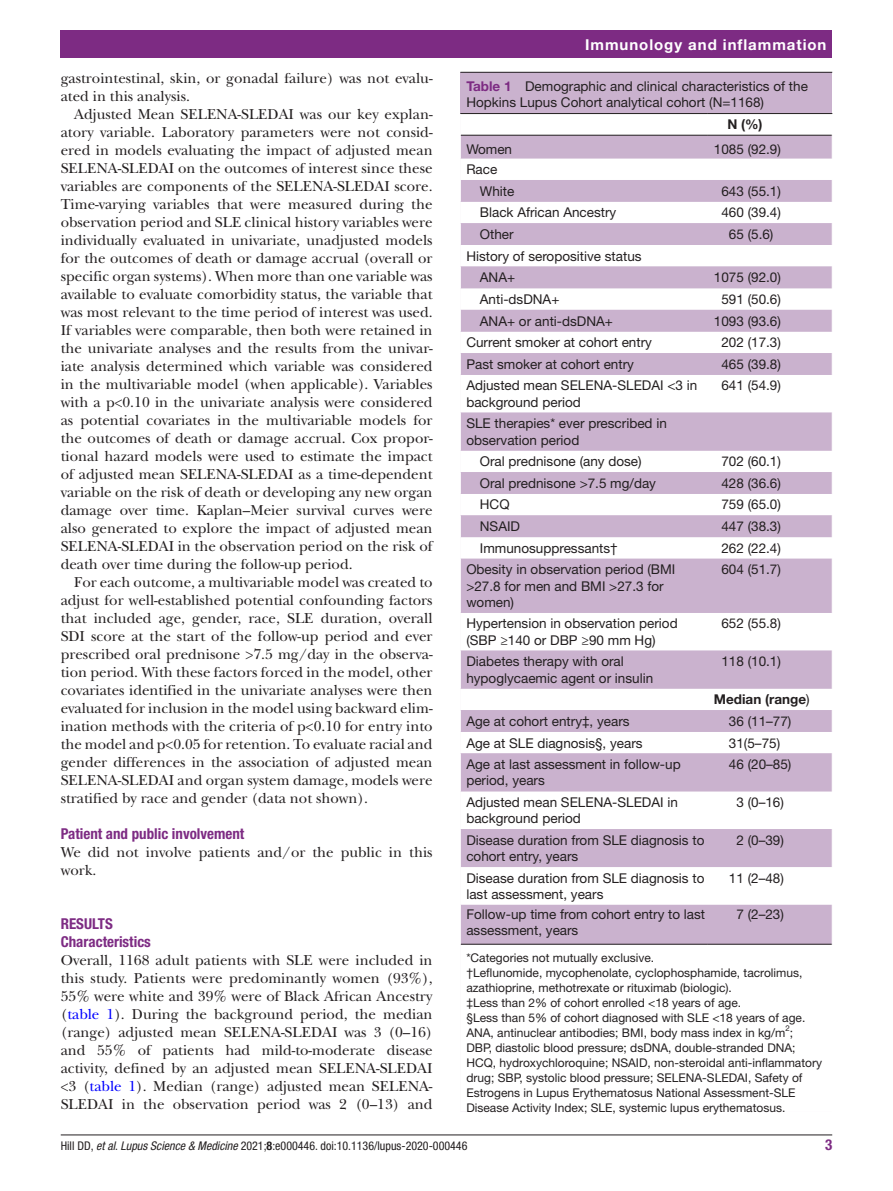
<style>
.page{position:relative;width:893px;height:1191px;background:#fff}
.page>*{position:absolute;margin:0;border:0;box-sizing:border-box;transform-origin:0 0}
.t1{font:15px/18px "New Baskerville";color:#231f20;text-align:justify}
.t2{font:700 condensed 15px/18px "Helvetica Neue LT Std";color:#7d2b83}
.t3{font:700 15px "Helvetica Neue LT Std";letter-spacing:.065em;color:#fff}
.t4{font:13.5px/16.2px "Helvetica Neue LT Std";color:#231f20}
.t5{font:700 13.5px "Helvetica Neue LT Std";color:#231f20}
.t6{font:12px/15px "Helvetica Neue LT Std";color:#231f20}
.t7{font:condensed 12px "Helvetica Neue LT Std";color:#231f20}
.s1{color:#00f}
.s2{font-weight:700;color:#7d2b83}
.s3{font-weight:400}
.s4{font-style:italic}
.s5{font-weight:700}
</style>
<div class="page">
<hr style="left:61px;top:1134px;width:771px;height:1px;background:#231f20">
<div style="left:61px;top:31px;width:771px;height:27px;background:#7d2b83"></div>
<div style="left:460px;top:73px;width:372px;height:1038px;background:#cab2ce"></div>
<hr style="left:460px;top:72px;width:372px;height:1px;background:#231f20">
<div style="left:461px;top:114px;width:371px;height:997px;background:#fff"></div>
<svg style="left:461px;top:136px;width:371px;height:808px"></svg>
<hr style="left:460px;top:113px;width:248px;height:1px;background:#231f20">
<hr style="left:460px;top:135px;width:248px;height:1px;background:#231f20">
<hr style="left:708px;top:113px;width:124px;height:1px;background:#231f20">
<hr style="left:708px;top:135px;width:124px;height:1px;background:#231f20">
<hr style="left:708px;top:944px;width:124px;height:1px;background:#231f20">
<hr style="left:460px;top:944px;width:248px;height:1px;background:#231f20">
<svg style="left:460px;top:114px;width:1px;height:261px"></svg>
<hr style="left:460px;top:375px;width:1px;height:38px;background:#fff">
<hr style="left:460px;top:413px;width:1px;height:37px;background:#fff">
<svg style="left:460px;top:450px;width:1px;height:109px"></svg>
<hr style="left:460px;top:559px;width:1px;height:54px;background:#fff">
<hr style="left:460px;top:613px;width:1px;height:37px;background:#fff">
<hr style="left:460px;top:650px;width:1px;height:38px;background:#fff">
<svg style="left:460px;top:688px;width:1px;height:65px"></svg>
<hr style="left:460px;top:753px;width:1px;height:38px;background:#fff">
<hr style="left:460px;top:791px;width:1px;height:38px;background:#fff">
<hr style="left:460px;top:829px;width:1px;height:38px;background:#fff">
<hr style="left:460px;top:867px;width:1px;height:38px;background:#fff">
<hr style="left:460px;top:905px;width:1px;height:39px;background:#fff">
<hr style="left:460px;top:944px;width:1px;height:167px;background:#fff">
<hr style="left:466px;top:961px;width:366px;height:1px;background:#fff">
<hr style="left:466px;top:991px;width:366px;height:1px;background:#fff">
<hr style="left:466px;top:1006px;width:366px;height:1px;background:#fff">
<hr style="left:466px;top:1021px;width:366px;height:1px;background:#fff">
<p class="t1" style="left:61px;top:69px;width:373px">gastrointestinal, skin, or gonadal failure) was not evalu&shy;ated in this analysis.</p>
<p class="t1" style="left:61px;top:105px;width:373px;text-indent:14px">Adjusted Mean SELENA-SLEDAI was our key explan&shy;atory variable. Laboratory parameters were not consid&shy;ered in models evaluating the impact of adjusted mean SELENA-SLEDAI on the outcomes of interest since these variables are components of the SELENA-SLEDAI score.<br>Time-varying variables that were measured during the observation period and SLE clinical history variables were individually evaluated in univariate, unadjusted models for the outcomes of death or damage accrual (overall or specific organ systems). When more than one variable was available to evaluate comorbidity status, the variable that was most relevant to the time period of interest was used.<br>If variables were comparable, then both were retained in the univariate analyses and the results from the univar&shy;iate analysis determined which variable was considered in the multivariable model (when applicable). Variables with a p&lt;0.10 in the univariate analysis were considered as potential covariates in the multivariable models for the outcomes of death or damage accrual. Cox propor&shy;tional hazard models were used to estimate the impact of adjusted mean SELENA-SLEDAI as a time-dependent variable on the risk of death or developing any new organ damage over time. Kaplan–Meier survival curves were also generated to explore the impact of adjusted mean SELENA-SLEDAI in the observation period on the risk of death over time during the follow-up period.</p>
<p class="t1" style="left:61px;top:573px;width:373px;text-indent:14px">For each outcome, a multivariable model was created to adjust for well-established potential confounding factors that included age, gender, race, SLE duration, overall SDI score at the start of the follow-up period and ever prescribed oral prednisone &gt;7.5 mg/day in the observa&shy;tion period. With these factors forced in the model, other covariates identified in the univariate analyses were then evaluated for inclusion in the model using backward elim&shy;ination methods with the criteria of p&lt;0.10 for entry into the model and p&lt;0.05 for retention. To evaluate racial and gender differences in the association of adjusted mean SELENA-SLEDAI and organ system damage, models were stratified by race and gender (data not shown).</p>
<p class="t2" style="left:61px;top:824px;width:185px">Patient and public involvement</p>
<p class="t1" style="left:61px;top:843px;width:373px">We did not involve patients and/or the public in this work.</p>
<p class="t2" style="left:61px;top:914px;width:92px">RESULTS<br>Characteristics</p>
<p class="t1" style="left:61px;top:951px;width:373px">Overall, 1168 adult patients with SLE were included in this study. Patients were predominantly women (93%), 55% were white and 39% were of Black African Ancestry (<span class="s1">table 1</span>). During the background period, the median (range) adjusted mean SELENA-SLEDAI was 3 (0–16) and 55% of patients had mild-to-moderate disease activity, defined by an adjusted mean SELENA-SLEDAI &lt;3 (<span class="s1">table 1</span>). Median (range) adjusted mean SELENA-SLEDAI in the observation period was 2 (0–13) and</p>
<p class="t3" style="left:585px;top:35px;width:243px">Immunology and inflammation</p>
<p class="t4" style="left:466px;top:77px;width:343px"><span class="s2">Table 1</span> Demographic and clinical characteristics of the<br>Hopkins Lupus Cohort analytical cohort (N=1168)</p>
<p class="t5" style="left:727px;top:116px;width:37px">N (%)</p>
<p class="t4" style="left:466px;top:141px;width:47px">Women</p>
<p class="t4" style="left:714px;top:141px;width:69px">1085 (92.9)</p>
<p class="t4" style="left:480px;top:158px;width:36px;line-height:21.6px;text-indent:-14px">Race<br>White</p>
<p class="t4" style="left:721px;top:182px;width:61px">643 (55.1)</p>
<p class="t4" style="left:480px;top:204px;width:138px">Black African Ancestry</p>
<p class="t4" style="left:721px;top:204px;width:61px">460 (39.4)</p>
<p class="t4" style="left:480px;top:226px;width:35px">Other</p>
<p class="t4" style="left:729px;top:226px;width:46px">65 (5.6)</p>
<p class="t4" style="left:480px;top:245px;width:163px;line-height:21.6px;text-indent:-14px">History of seropositive status<br>ANA+</p>
<p class="t4" style="left:714px;top:269px;width:69px">1075 (92.0)</p>
<p class="t4" style="left:480px;top:291px;width:81px">Anti-dsDNA+</p>
<p class="t4" style="left:721px;top:291px;width:61px">591 (50.6)</p>
<p class="t4" style="left:480px;top:312px;width:135px">ANA+ or anti-dsDNA+</p>
<p class="t4" style="left:714px;top:312px;width:69px">1093 (93.6)</p>
<p class="t4" style="left:466px;top:334px;width:187px">Current smoker at cohort entry</p>
<p class="t4" style="left:721px;top:334px;width:61px">202 (17.3)</p>
<p class="t4" style="left:466px;top:356px;width:169px">Past smoker at cohort entry</p>
<p class="t4" style="left:721px;top:356px;width:61px">465 (39.8)</p>
<p class="t4" style="left:466px;top:377px;width:232px">Adjusted mean SELENA-SLEDAI &lt;3 in background period</p>
<p class="t4" style="left:721px;top:377px;width:61px">641 (54.9)</p>
<p class="t4" style="left:466px;top:415px;width:202px">SLE therapies* ever prescribed in observation period</p>
<p class="t4" style="left:480px;top:453px;width:163px">Oral prednisone (any dose)</p>
<p class="t4" style="left:721px;top:453px;width:61px">702 (60.1)</p>
<p class="t4" style="left:480px;top:475px;width:178px">Oral prednisone &gt;7.5 mg/day</p>
<p class="t4" style="left:721px;top:475px;width:61px">428 (36.6)</p>
<p class="t4" style="left:480px;top:496px;width:31px">HCQ</p>
<p class="t4" style="left:721px;top:496px;width:61px">759 (65.0)</p>
<p class="t4" style="left:480px;top:518px;width:42px">NSAID</p>
<p class="t4" style="left:721px;top:518px;width:61px">447 (38.3)</p>
<p class="t4" style="left:480px;top:539px;width:139px">Immunosuppressants†</p>
<p class="t4" style="left:721px;top:539px;width:61px">262 (22.4)</p>
<p class="t4" style="left:466px;top:561px;width:211px">Obesity in observation period (BMI &gt;27.8 for men and BMI &gt;27.3 for women)</p>
<p class="t4" style="left:721px;top:561px;width:61px">604 (51.7)</p>
<p class="t4" style="left:466px;top:615px;width:213px">Hypertension in observation period (SBP ≥140 or DBP ≥90 mm Hg)</p>
<p class="t4" style="left:721px;top:615px;width:61px">652 (55.8)</p>
<p class="t4" style="left:466px;top:653px;width:188px">Diabetes therapy with oral hypoglycaemic agent or insulin</p>
<p class="t4" style="left:721px;top:653px;width:61px">118 (10.1)</p>
<p class="t5" style="left:714px;top:691px;width:97px">Median (range<span class="s3">)</span></p>
<p class="t4" style="left:466px;top:713px;width:165px">Age at cohort entry‡, years</p>
<p class="t4" style="left:729px;top:713px;width:64px">36 (11–77)</p>
<p class="t4" style="left:466px;top:734px;width:178px">Age at SLE diagnosis§, years</p>
<p class="t4" style="left:729px;top:734px;width:53px">31(5–75)</p>
<p class="t4" style="left:466px;top:756px;width:216px">Age at last assessment in follow-up period, years</p>
<p class="t4" style="left:729px;top:756px;width:64px">46 (20–85)</p>
<p class="t4" style="left:466px;top:794px;width:213px">Adjusted mean SELENA-SLEDAI in background period</p>
<p class="t4" style="left:736px;top:794px;width:49px">3 (0–16)</p>
<p class="t4" style="left:466px;top:831px;width:240px">Disease duration from SLE diagnosis to cohort entry, years</p>
<p class="t4" style="left:736px;top:831px;width:49px">2 (0–39)</p>
<p class="t4" style="left:466px;top:869px;width:240px">Disease duration from SLE diagnosis to last assessment, years</p>
<p class="t4" style="left:729px;top:869px;width:57px">11 (2–48)</p>
<p class="t4" style="left:466px;top:906px;width:240px">Follow-up time from cohort entry to last assessment, years</p>
<p class="t4" style="left:736px;top:906px;width:49px">7 (2–23)</p>
<p class="t6" style="left:466px;top:950px;width:357px">*Categories not mutually exclusive.<br>†Leflunomide, mycophenolate, cyclophosphamide, tacrolimus, azathioprine, methotrexate or rituximab (biologic).<br>‡Less than 2% of cohort enrolled &lt;18 years of age.<br>§Less than 5% of cohort diagnosed with SLE &lt;18 years of age.<br>ANA, antinuclear antibodies; BMI, body mass index in kg/m<sup>2</sup>;<br>DBP, diastolic blood pressure; dsDNA, double-stranded DNA; HCQ, hydroxychloroquine; NSAID, non-steroidal anti-inflammatory drug; SBP, systolic blood pressure; SELENA-SLEDAI, Safety of Estrogens in Lupus Erythematosus National Assessment-SLE Disease Activity Index; SLE, systemic lupus erythematosus.</p>
<p class="t7" style="left:61px;top:1138px;width:408px">Hill DD, <span class="s4">et al</span>. <span class="s4">Lupus Science &amp; Medicine</span> 2021;<span class="s5">8</span>:e000446. doi:10.1136/lupus-2020-000446</p>
<p class="t2" style="left:825px;top:1135px;width:9px">3</p>
</div>
